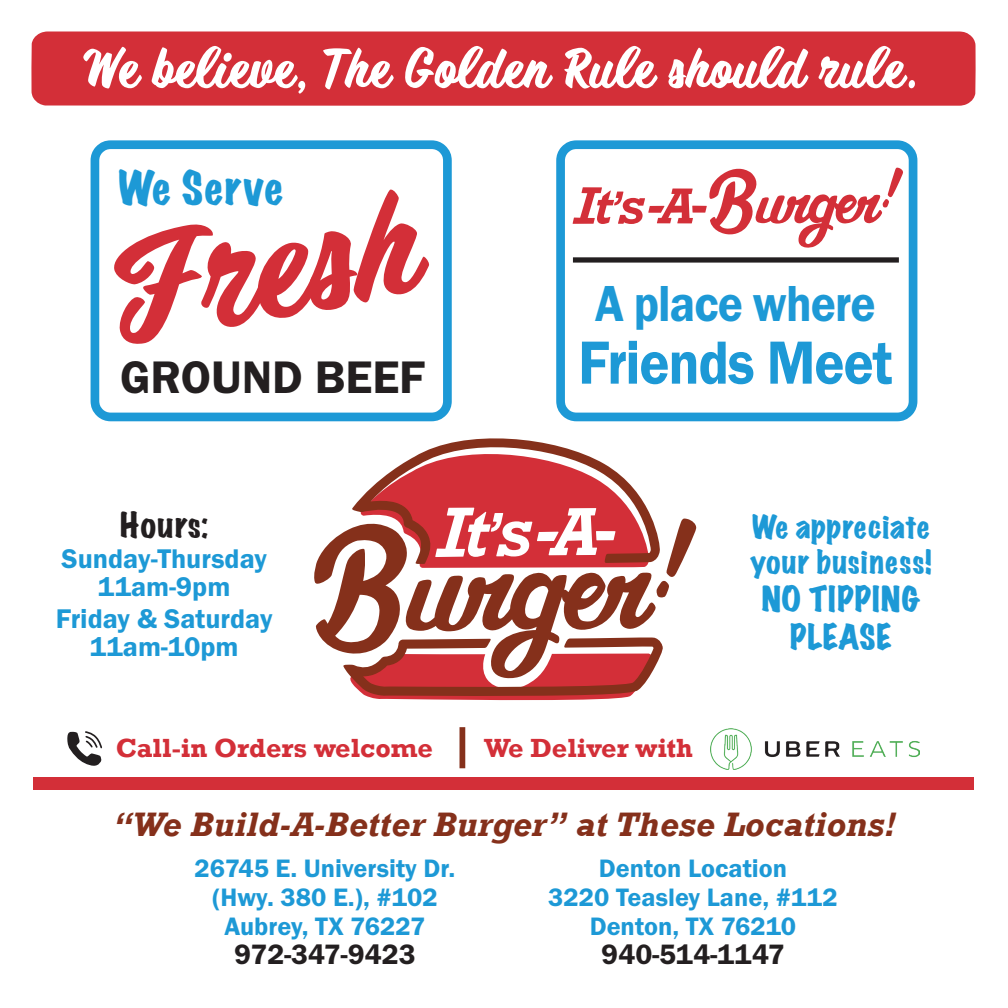
<style>
.page{position:relative;width:1008px;height:1008px;background:#fff}
.page>*{position:absolute;margin:0;border:0;box-sizing:border-box;transform-origin:0 0}
.t1{font:139.65px "Santoro Script JF";color:#d32f38;scale:1.05 1}
.t2{font:600 63px "Franklin Gothic Itc T";letter-spacing:-.02em;color:#1d99d6;scale:.9 1}
.t3{font:italic 52.5px "Santoro Script JF";color:#fff;scale:1.05 1}
.t4{font:600 52.5px "Franklin Gothic Itc T";letter-spacing:-.02em;color:#1d99d6;scale:.9 1}
.t5{font:600 47.25px "Franklin Gothic Itc T";color:#231f20}
.t6{font:expanded 42px "Marker Felt";letter-spacing:.03em;color:#1d99d6}
.t7{font:italic 700 34.82px "Rockwell";color:#85301b}
.t8{font:expanded 31.5px "Marker Felt";letter-spacing:.03em;color:#1d99d6}
.t9{font:expanded 31.5px "Marker Felt";letter-spacing:.05em;color:#231f20}
.t10{font:600 29.05px "Franklin Gothic Itc T";color:#231f20}
.t11{font:expanded 29.05px "Marker Felt";letter-spacing:.035em;color:#1d99d6}
.t12{font:expanded 29.05px "Marker Felt";color:#1d99d6}
.t13{font:600 28px "Franklin Gothic Itc T";color:#1d99d6}
.t14{font:700 26.95px "Rockwell";color:#d32f38}
.t15{font:600 26.07px "Franklin Gothic Itc T";color:#1d99d6}
</style>
<div class="page">
<div style="left:34px;top:778px;width:940px;height:12px;background:#d32f38"></div>
<svg style="left:450px;top:438px;width:94px;height:5px"></svg>
<svg style="left:314px;top:443px;width:383px;height:258px"></svg>
<div style="left:31px;top:32px;width:945px;height:74px;background:#d32f38"></div>
<svg style="left:556px;top:140px;width:362px;height:282px"></svg>
<svg style="left:571px;top:165px;width:334px;height:84px"></svg>
<div style="left:573px;top:257px;width:326px;height:6px;background:#231f20"></div>
<svg style="left:90px;top:140px;width:362px;height:282px"></svg>
<svg style="left:67px;top:731px;width:35px;height:35px"></svg>
<img style="left:711px;top:728px;width:209px;height:42px">
<div style="left:460px;top:727px;width:5px;height:41px;background:#85301b"></div>
<p class="t3" style="left:87px;top:35px;width:807px">We believe,The Golden Rule should rule.</p>
<p class="t6" style="left:119px;top:155px;width:166px">We Serve</p>
<p class="t1" style="left:95px;top:207px;width:297px;rotate:-10deg">Fresh</p>
<p class="t5" style="left:120px;top:350px;width:307px">GROUND BEEF</p>
<p class="t9" style="left:120px;top:500px;width:89px">Hours:</p>
<p class="t13" style="left:61px;top:543px;width:207px">Sunday-Thursday</p>
<p class="t13" style="left:98px;top:571px;width:134px">11am-9pm</p>
<p class="t13" style="left:56px;top:602px;width:218px">Friday &amp; Saturday</p>
<p class="t13" style="left:90px;top:630px;width:150px">11am-10pm</p>
<p class="t4" style="left:595px;top:273px;width:313px">A place where</p>
<p class="t2" style="left:578px;top:326px;width:351px">Friends Meet</p>
<p class="t12" style="left:752px;top:504px;width:179px">We appreciate</p>
<p class="t11" style="left:750px;top:539px;width:183px">your business!</p>
<p class="t8" style="left:762px;top:574px;width:160px">NO TIPPING</p>
<p class="t8" style="left:790px;top:612px;width:103px">PLEASE</p>
<p class="t14" style="left:116px;top:731px;width:319px">Call-in Orders welcome</p>
<p class="t14" style="left:484px;top:731px;width:210px">We Deliver with</p>
<p class="t7" style="left:112px;top:803px;width:785px">“We Build-A-Better Burger” at These Locations!</p>
<p class="t15" style="left:195px;top:853px;width:262px">26745 E. University Dr.</p>
<p class="t15" style="left:212px;top:882px;width:227px">(Hwy. 380 E.), #102</p>
<p class="t15" style="left:224px;top:911px;width:203px">Aubrey, TX 76227</p>
<p class="t10" style="left:234px;top:938px;width:183px">972-347-9423</p>
<p class="t15" style="left:599px;top:853px;width:190px">Denton Location</p>
<p class="t15" style="left:548px;top:882px;width:291px">3220 Teasley Lane, #112</p>
<p class="t15" style="left:590px;top:911px;width:208px">Denton, TX 76210</p>
<p class="t10" style="left:601px;top:938px;width:185px">940-514-1147</p>
</div>
